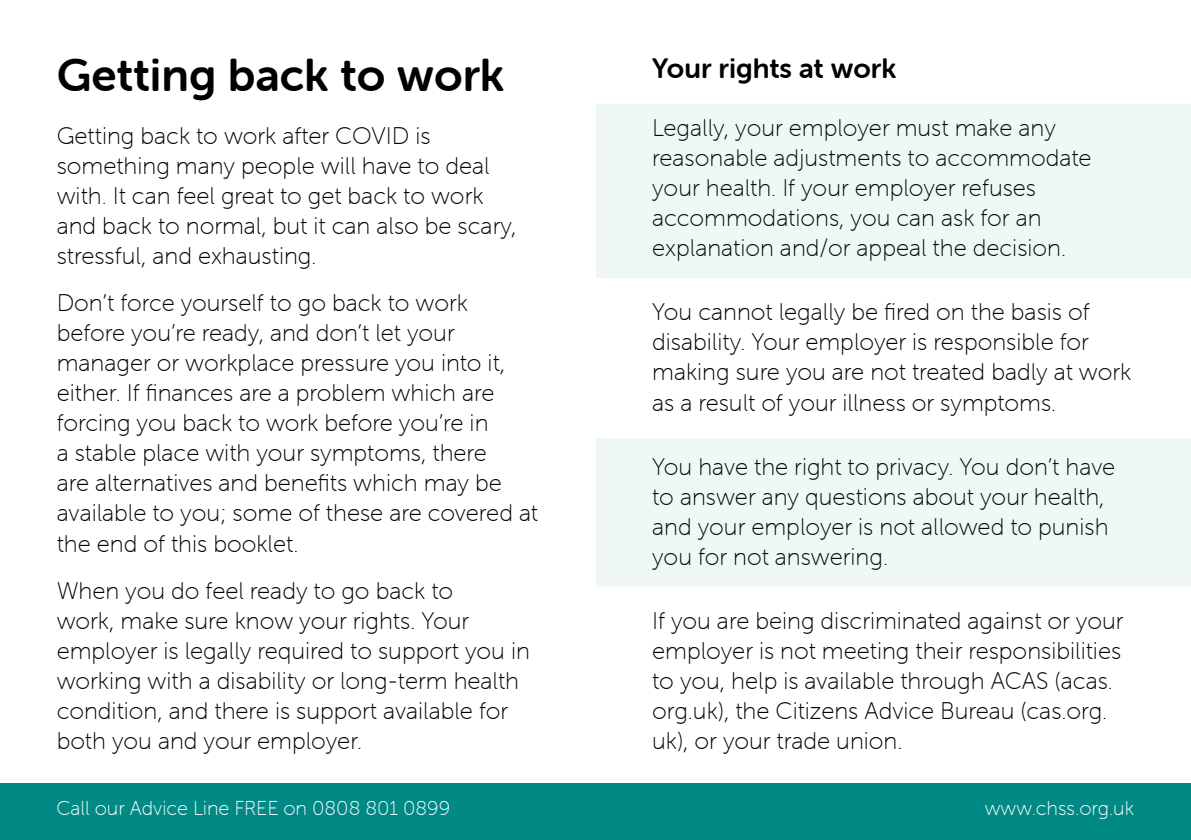
<style>
.page{position:relative;width:1191px;height:840px;background:#fff}
.page>*{position:absolute;margin:0;border:0;box-sizing:border-box;transform-origin:0 0}
.t1{font:46px "Museo Sans Rounded 700";color:#000}
.t2{font:28px "Museo Sans Rounded 700";color:#000}
.t3{font:24px/30px "Museo Sans Rounded 100";color:#000}
.t4{font:20px "Museo Sans Rounded 100";color:#fff}
</style>
<div class="page">
<div style="left:578px;top:782px;width:613px;height:57px;background:#008985"></div>
<div style="left:0;top:782px;width:612px;height:57px;background:#008985"></div>
<div style="left:596px;top:104px;width:595px;height:174px;background:#f0f7f7"></div>
<div style="left:596px;top:438px;width:595px;height:148px;background:#f0f7f7"></div>
<h1 class="t1" style="left:57px;top:50px;width:449px">Getting back to work</h1>
<p class="t3" style="left:57px;top:121px;width:461px">Getting back to work after COVID is something many people will have to deal with. It can feel great to get back to work and back to normal, but it can also be scary, stressful, and exhausting.</p>
<p class="t3" style="left:57px;top:288px;width:483px">Don’t force yourself to go back to work before you’re ready, and don’t let your manager or workplace pressure you into it, either. If finances are a problem which are forcing you back to work before you’re in<br>a stable place with your symptoms, there<br>are alternatives and benefits which may be available to you; some of these are covered at the end of this booklet.</p>
<p class="t3" style="left:57px;top:575px;width:475px">When you do feel ready to go back to<br>work, make sure know your rights. Your employer is legally required to support you in working with a disability or long-term health condition, and there is support available for both you and your employer.</p>
<p class="t2" style="left:652px;top:52px;width:245px">Your rights at work</p>
<p class="t3" style="left:652px;top:113px;width:441px">Legally, your employer must make any reasonable adjustments to accommodate your health. If your employer refuses accommodations, you can ask for an explanation and/or appeal the decision.</p>
<p class="t3" style="left:652px;top:297px;width:480px">You cannot legally be fired on the basis of disability. Your employer is responsible for making sure you are not treated badly at work as a result of your illness or symptoms.</p>
<p class="t3" style="left:652px;top:451px;width:464px">You have the right to privacy. You don’t have to answer any questions about your health, and your employer is not allowed to punish you for not answering.</p>
<p class="t3" style="left:652px;top:605px;width:473px">If you are being discriminated against or your employer is not meeting their responsibilities to you, help is available through ACAS (acas. org.uk), the Citizens Advice Bureau (cas.org. uk), or your trade union.</p>
<p class="t4" style="left:56px;top:797px;width:395px">Call our Advice Line FREE on 0808 801 0899</p>
<p class="t4" style="left:51px;top:799px;width:343px">Call our Advice Line FREE on 0808 801</p>
<p class="t4" style="left:984px;top:797px;width:151px">www.chss.org.uk</p>
</div>
